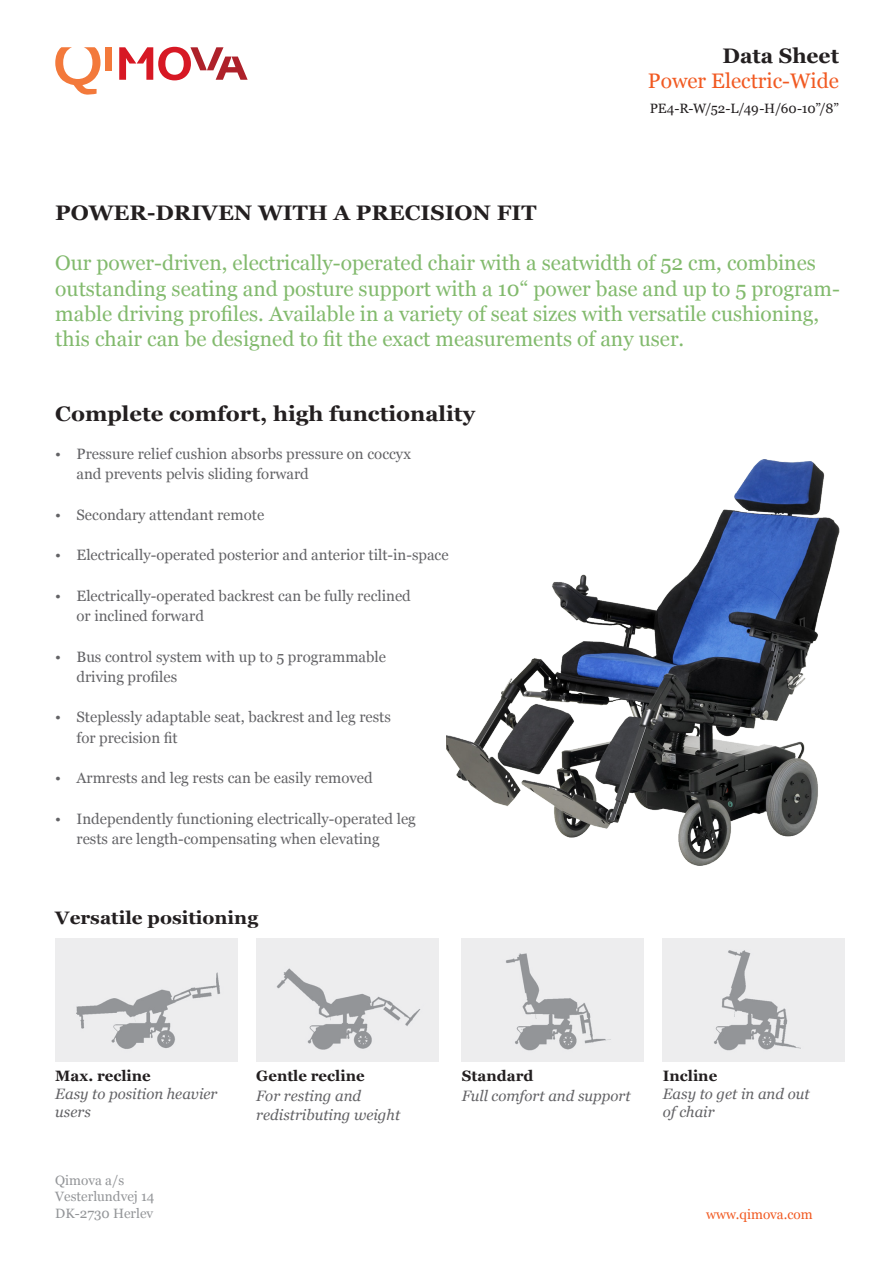
<style>
.page{position:relative;width:893px;height:1263px;background:#fff}
.page>*{position:absolute;margin:0;border:0;box-sizing:border-box;transform-origin:0 0}
.t1{font:21px/25.2px "Georgia";color:#82ba6d}
.t2{font:700 21px "Georgia";color:#231f20;scale:1.05 1}
.t3{font:21px "Georgia";color:#f15921}
.t4{font:700 21px "Georgia";color:#231f20}
.t5{font:700 18px "Georgia";color:#231f20;scale:1.05 1}
.t6{font:15px/20.2px "Georgia";color:#636366}
.t7{font:italic 15px/18px "Georgia";color:#636366}
.t8{font:700 15px "Georgia";color:#231f20}
.t9{font:13.5px "Georgia";color:#939598}
.t10{font:13.5px "Georgia";color:#231f20}
.t11{font:13.5px "Georgia";color:#f15921}
</style>
<div class="page">
<img style="left:446px;top:459px;width:394px;height:407px">
<svg style="left:55px;top:47px;width:46px;height:48px"></svg>
<svg style="left:119px;top:47px;width:129px;height:33px"></svg>
<div style="left:105px;top:47px;width:7px;height:23px;background:#f3793b"></div>
<img style="left:462px;top:938px;width:182px;height:123px">
<img style="left:663px;top:938px;width:182px;height:123px">
<img style="left:55px;top:938px;width:182px;height:123px">
<img style="left:256px;top:938px;width:182px;height:123px">
<p class="t4" style="left:722px;top:44px;width:118px">Data Sheet</p>
<p class="t3" style="left:648px;top:69px;width:193px">Power Electric-Wide</p>
<p class="t10" style="left:650px;top:101px;width:191px">PE4-R-W/52-L/49-H/60-10”/8”</p>
<p class="t2" style="left:55px;top:201px;width:460px">POWER-DRIVEN WITH A PRECISION FIT</p>
<p class="t1" style="left:55px;top:250px;width:786px">Our power-driven, electrically-operated chair with a seatwidth of 52 cm, combines outstanding seating and posture support with a 10“ power base and up to 5 program&shy;mable driving profiles. Available in a variety of seat sizes with versatile cushioning, this chair can be designed to fit the exact measurements of any user.</p>
<p class="t2" style="left:55px;top:401px;width:401px">Complete comfort, high functionality</p>
<p class="t6" style="left:77px;top:444px;width:336px;text-indent:-21px">• Pressure relief cushion absorbs pressure on coccyx and prevents pelvis sliding forward</p>
<p class="t6" style="left:55px;top:504px;width:210px">• Secondary attendant remote</p>
<p class="t6" style="left:55px;top:545px;width:395px">• Electrically-operated posterior and anterior tilt-in-space</p>
<p class="t6" style="left:77px;top:585px;width:336px;text-indent:-21px">• Electrically-operated backrest can be fully reclined or inclined forward</p>
<p class="t6" style="left:55px;top:646px;width:332px">• Bus control system with up to 5 programmable</p>
<p class="t6" style="left:77px;top:666px;width:102px">driving profiles</p>
<p class="t6" style="left:77px;top:707px;width:316px;text-indent:-21px">• Steplessly adaptable seat, backrest and leg rests for precision fit</p>
<p class="t6" style="left:55px;top:768px;width:319px">• Armrests and leg rests can be easily removed</p>
<p class="t6" style="left:77px;top:808px;width:341px;text-indent:-21px">• Independently functioning electrically-operated leg rests are length-compensating when elevating</p>
<p class="t5" style="left:55px;top:907px;width:195px">Versatile positioning</p>
<p class="t8" style="left:55px;top:1067px;width:97px">Max. recline</p>
<p class="t7" style="left:55px;top:1085px;width:164px">Easy to position heavier users</p>
<p class="t8" style="left:256px;top:1067px;width:110px">Gentle recline</p>
<p class="t7" style="left:256px;top:1085px;width:145px;line-height:19.5px">For resting and redistributing weight</p>
<p class="t8" style="left:462px;top:1067px;width:73px">Standard</p>
<p class="t7" style="left:462px;top:1086px;width:170px">Full comfort and support</p>
<p class="t8" style="left:663px;top:1067px;width:56px">Incline</p>
<p class="t7" style="left:663px;top:1085px;width:148px">Easy to get in and out of chair</p>
<p class="t9" style="left:55px;top:1173px;width:70px">Qimova a/s</p>
<p class="t9" style="left:55px;top:1189px;width:101px">Vesterlundvej 14</p>
<p class="t9" style="left:55px;top:1205px;width:99px">DK-2730 Herlev</p>
<p class="t11" style="left:706px;top:1206px;width:108px">www.qimova.com</p>
</div>
